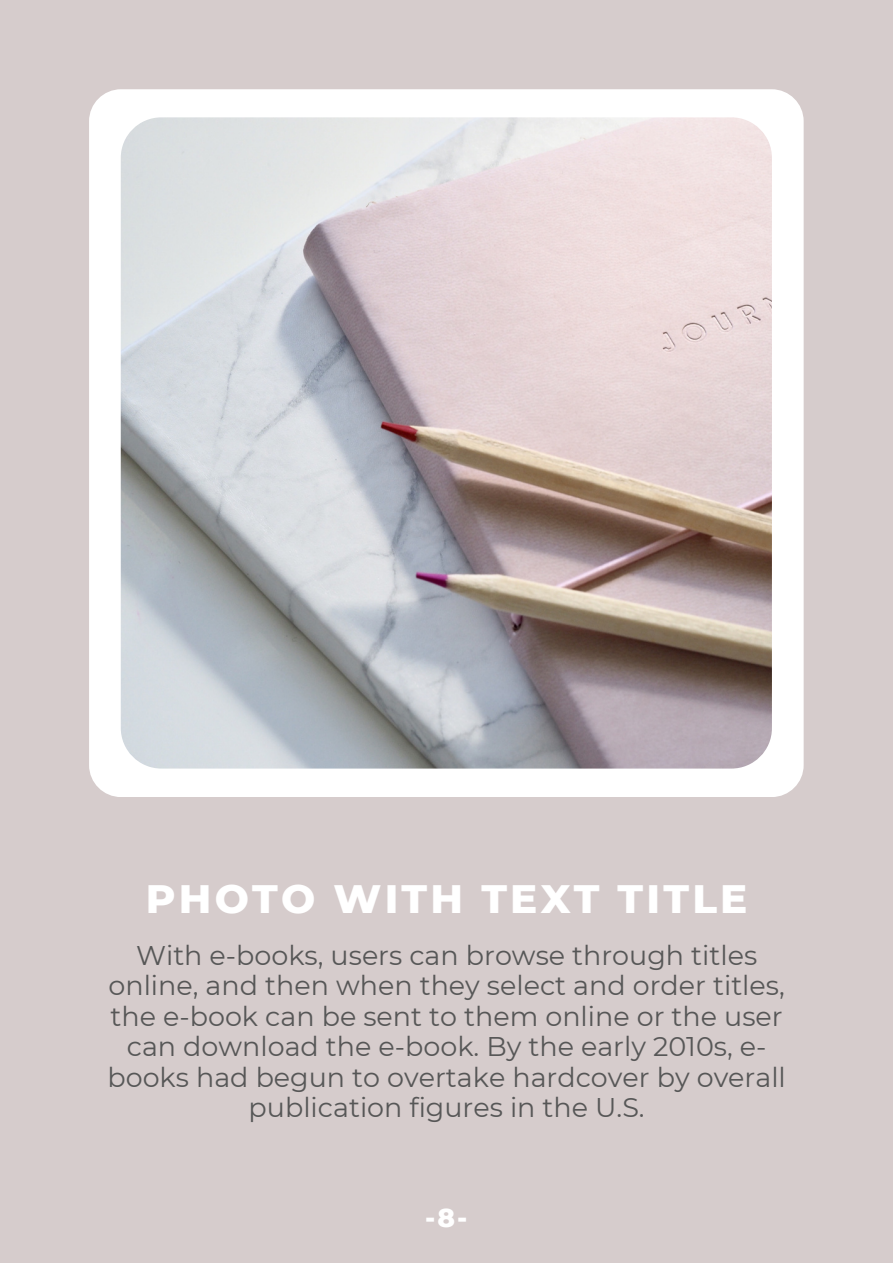
<style>
.page{position:relative;width:893px;height:1264px;background:#fff}
.page>*{position:absolute;margin:0;border:0;box-sizing:border-box;transform-origin:0 0}
.t1{font:800 40.5px "Montserrat";letter-spacing:.08em;color:#fff}
.t2{font:27px/30.3px "Montserrat";color:#575757;text-align:center}
.t3{font:800 26.4px "Montserrat";color:#fff}
</style>
<div class="page">
<div style="left:0;top:0;width:892px;height:1262px;background:#d6cccc"></div>
<div style="left:89px;top:89px;width:714px;height:708px;background:#fff;border-radius:32px"></div>
<img style="left:121px;top:117px;width:650px;height:651px;border-radius:40px">
<p class="t1" style="left:146px;top:874px;width:603px">PHOTO WITH TEXT TITLE</p>
<p class="t2" style="left:107px;top:940px;width:679px">With e-books, users can browse through titles online, and then when they select and order titles, the e-book can be sent to them online or the user can download the e-book. By the early 2010s, e&shy;books had begun to overtake hardcover by overall publication figures in the U.S.</p>
<p class="t3" style="left:425px;top:1200px;width:44px">-8-</p>
</div>
